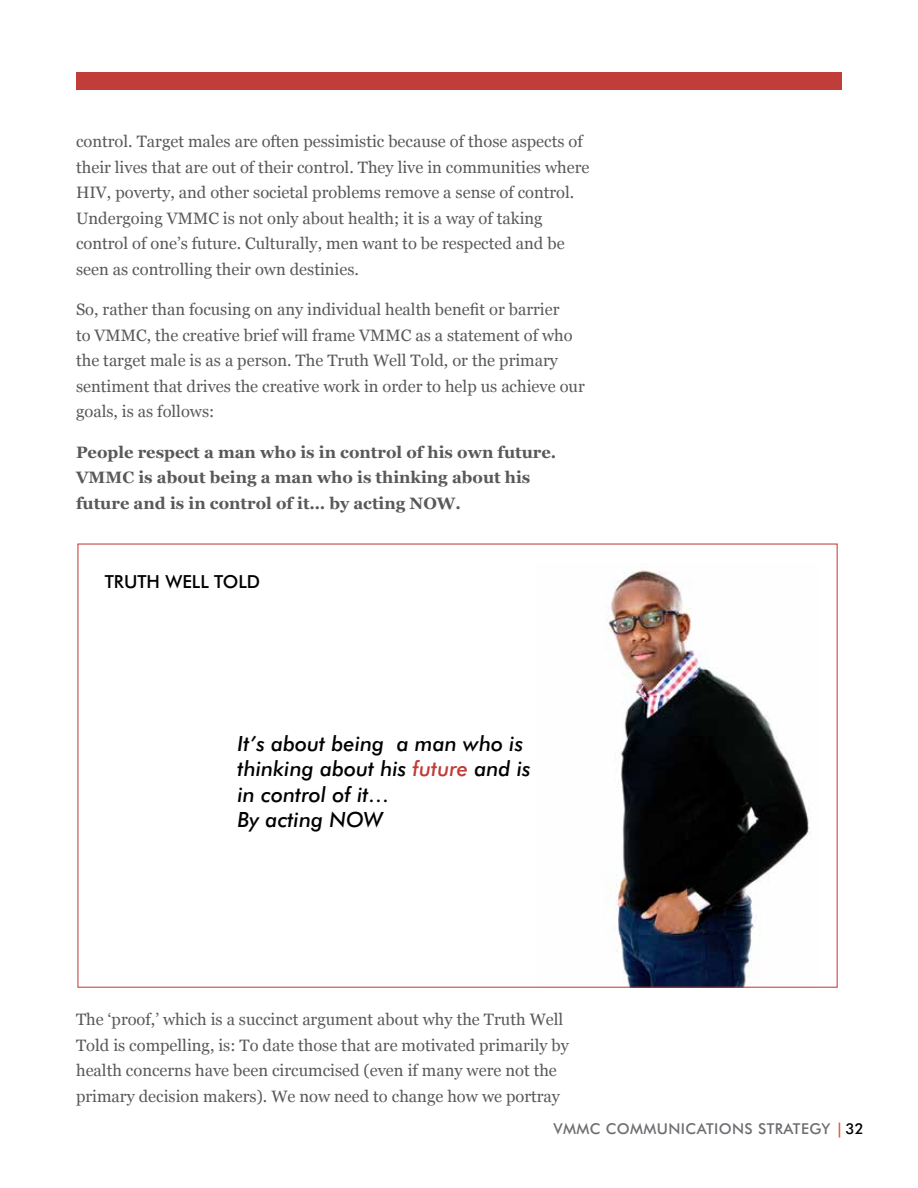
<style>
.page{position:relative;width:918px;height:1188px;background:#fff}
.page>*{position:absolute;margin:0;border:0;box-sizing:border-box;transform-origin:0 0}
.t1{font:italic 500 21px/25.2px "Futura BT";color:#000}
.t2{font:500 18px "Futura BT";color:#000}
.t3{font:16.5px/25.5px "Georgia";color:#58595b}
.t4{font:700 16.5px/25.5px "Georgia";color:#58595b}
.t5{font:500 15px "Futura BT";letter-spacing:.025em;color:#6d6e71}
.s1{color:#c03d39}
.s2{color:#d55427}
.s3{color:#000}
</style>
<div class="page">
<img style="left:605px;top:570px;width:205px;height:416px">
<div style="left:76px;top:72px;width:766px;height:18px;background:#c03d39"></div>
<p class="t3" style="left:76px;top:128px;width:515px">control. Target males are often pessimistic because of those aspects of their lives that are out of their control. They live in communities where HIV, poverty, and other societal problems remove a sense of control.<br>Undergoing VMMC is not only about health; it is a way of taking control of one’s future. Culturally, men want to be respected and be seen as controlling their own destinies.</p>
<p class="t3" style="left:76px;top:296px;width:510px">So, rather than focusing on any individual health benefit or barrier<br>to VMMC, the creative brief will frame VMMC as a statement of who the target male is as a person. The Truth Well Told, or the primary sentiment that drives the creative work in order to help us achieve our goals, is as follows:</p>
<p class="t4" style="left:76px;top:438px;width:482px">People respect a man who is in control of his own future.<br>VMMC is about being a man who is thinking about his future and is in control of it… by acting NOW.</p>
<p class="t2" style="left:105px;top:571px;width:157px">TRUTH WELL TOLD</p>
<p class="t1" style="left:238px;top:731px;width:295px">It’s about being a man who is thinking about his <span class="s1">future</span> and is in control of it…<br>By acting NOW</p>
<p class="t3" style="left:76px;top:1006px;width:494px">The ‘proof,’ which is a succinct argument about why the Truth Well Told is compelling, is: To date those that are motivated primarily by health concerns have been circumcised (even if many were not the primary decision makers). We now need to change how we portray</p>
<p class="t5" style="left:553px;top:1120px;width:312px">VMMC COMMUNICATIONS STRATEGY <span class="s2">|</span><span class="s3">32</span></p>
</div>
